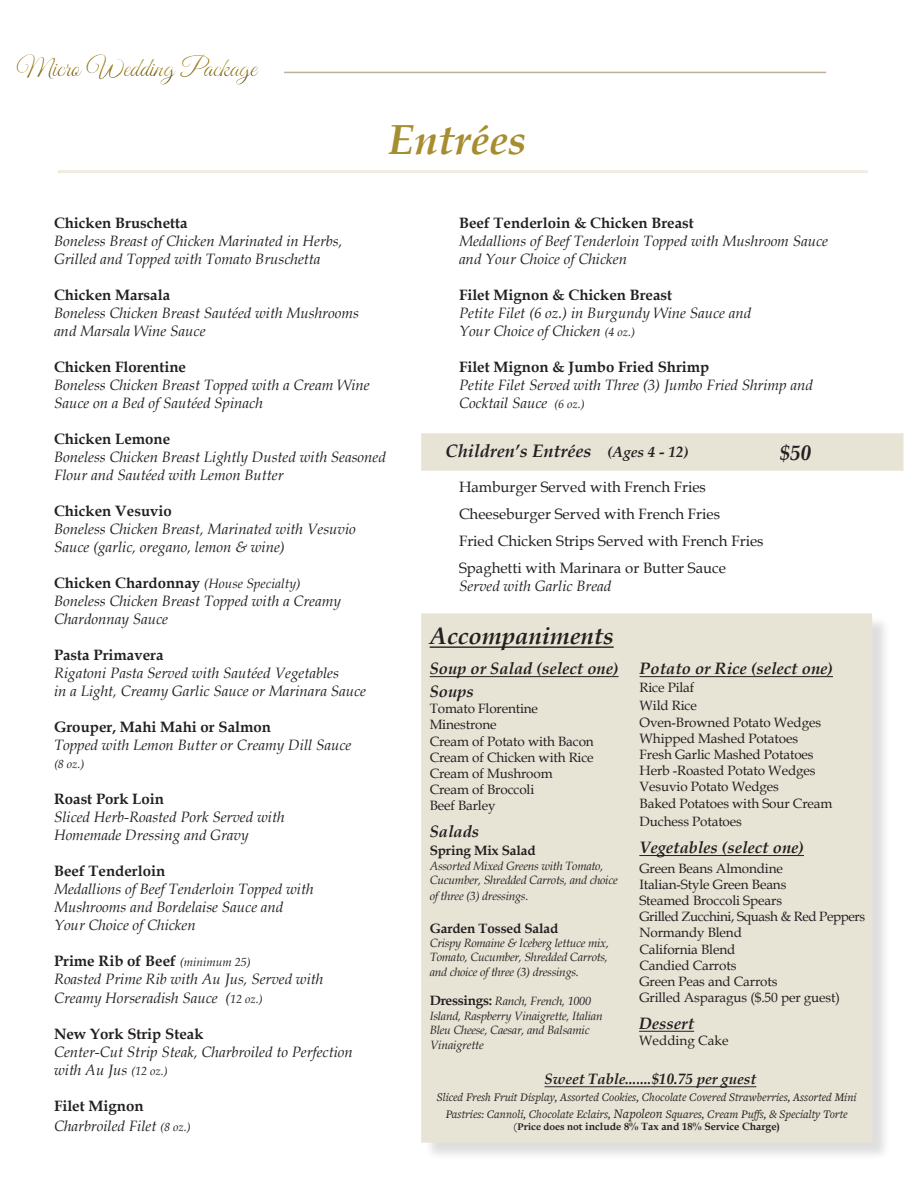
<style>
.page{position:relative;width:918px;height:1188px;background:#fff}
.page>*{position:absolute;margin:0;border:0;box-sizing:border-box;transform-origin:0 0}
.t1{font:italic 700 42px "Book Antiqua";color:#a68d30}
.t2{font:27px "Great Vibes";color:#a68d30}
.t3{font:italic 700 24px "Book Antiqua";color:#231f20}
.t4{font:italic 700 21px "Book Antiqua";color:#231f20}
.t5{font:italic 700 18px "Book Antiqua";color:#231f20}
.t6{font:italic 700 16.5px "Book Antiqua";color:#231f20}
.t7{font:italic 15px/18px "Book Antiqua";color:#231f20}
.t8{font:700 15px "Book Antiqua";color:#231f20}
.t9{font:15px "Book Antiqua";color:#231f20}
.t10{font:italic 700 15px "Book Antiqua";color:#231f20}
.t11{font:13.5px "Book Antiqua";letter-spacing:-.01em;color:#231f20}
.t12{font:13.5px "Book Antiqua";letter-spacing:-.03em;color:#231f20}
.t13{font:700 13.5px "Book Antiqua";letter-spacing:-.01em;color:#231f20}
.t14{font:italic 12px/14.4px "Book Antiqua";letter-spacing:-.02em;color:#231f20}
.t15{font:italic 12px/16.2px "Freight Text Pro";color:#231f20;text-align:center}
.t16{font:700 10.5px "Book Antiqua";color:#231f20}
.s1{font-weight:400;font-style:italic;font-size:13.5px}
.s2{font-weight:400;font-style:italic;font-size:12px}
.s3{font-size:12px}
.s4{font-size:15px}
.s5{font-weight:700;font-style:normal;font-size:13.5px}
.s6{font-size:13.5px}
.s7{font-family:"Freight Text Pro"}
</style>
<div class="page">
<div style="left:421px;top:433px;width:483px;height:38px;background:#e7e3d5"></div>
<hr style="left:58px;top:170px;width:810px;height:3px;background:#9e8435">
<hr style="left:284px;top:72px;width:542px;height:1px;background:#beb099">
<div style="left:424px;top:616px;width:467px;height:545px;background:#231f20;opacity:.75"></div>
<div style="left:421px;top:613px;width:451px;height:530px;background:#e7e3d5"></div>
<hr style="left:430px;top:676px;width:189px;height:1px;background:#231f20">
<hr style="left:430px;top:646px;width:184px;height:2px;background:#231f20">
<hr style="left:640px;top:676px;width:193px;height:1px;background:#231f20">
<hr style="left:639px;top:855px;width:165px;height:1px;background:#231f20">
<hr style="left:639px;top:1031px;width:55px;height:1px;background:#231f20">
<hr style="left:545px;top:1086px;width:211px;height:1px;background:#231f20">
<h2 class="t2" style="left:16px;top:53px;width:242px">Micro Wedding Package</h2>
<p class="t1" style="left:389px;top:111px;width:139px">Entrées</p>
<p class="t8" style="left:54px;top:212px;width:135px">Chicken Bruschetta</p>
<p class="t7" style="left:54px;top:231px;width:290px">Boneless Breast of Chicken Marinated in Herbs,</p>
<p class="t7" style="left:54px;top:249px;width:268px">Grilled and Topped with Tomato Bruschetta</p>
<p class="t8" style="left:54px;top:284px;width:118px">Chicken Marsala</p>
<p class="t7" style="left:54px;top:303px;width:306px">Boneless Chicken Breast Sautéed with Mushrooms</p>
<p class="t7" style="left:54px;top:321px;width:153px">and Marsala Wine Sauce</p>
<p class="t8" style="left:54px;top:356px;width:134px">Chicken Florentine</p>
<p class="t7" style="left:54px;top:375px;width:317px">Boneless Chicken Breast Topped with a Cream Wine<br>Sauce on a Bed of Sautéed Spinach</p>
<p class="t8" style="left:54px;top:428px;width:118px">Chicken Lemone</p>
<p class="t7" style="left:54px;top:447px;width:333px">Boneless Chicken Breast Lightly Dusted with Seasoned<br>Flour and Sautéed with Lemon Butter</p>
<p class="t8" style="left:54px;top:500px;width:119px">Chicken Vesuvio</p>
<p class="t7" style="left:54px;top:519px;width:303px">Boneless Chicken Breast, Marinated with Vesuvio<br>Sauce (garlic, oregano, lemon &amp; wine)</p>
<p class="t8" style="left:54px;top:572px;width:248px">Chicken Chardonnay <span class="s1">(House Specialty)</span></p>
<p class="t7" style="left:54px;top:591px;width:288px">Boneless Chicken Breast Topped with a Creamy<br>Chardonnay Sauce</p>
<p class="t8" style="left:54px;top:644px;width:111px">Pasta Primavera</p>
<p class="t7" style="left:54px;top:663px;width:286px">Rigatoni Pasta Served with Sautéed Vegetables</p>
<p class="t7" style="left:54px;top:681px;width:314px">in a Light, Creamy Garlic Sauce or Marinara Sauce</p>
<p class="t8" style="left:54px;top:716px;width:219px">Grouper, Mahi Mahi or Salmon</p>
<p class="t7" style="left:54px;top:735px;width:299px">Topped with Lemon Butter or Creamy Dill Sauce</p>
<p class="t14" style="left:54px;top:756px;width:32px">(8 oz.)</p>
<p class="t8" style="left:54px;top:788px;width:111px">Roast Pork Loin</p>
<p class="t7" style="left:54px;top:807px;width:232px">Sliced Herb-Roasted Pork Served with</p>
<p class="t7" style="left:54px;top:825px;width:196px">Homemade Dressing and Gravy</p>
<p class="t8" style="left:54px;top:860px;width:113px">Beef Tenderloin</p>
<p class="t7" style="left:54px;top:879px;width:261px">Medallions of Beef Tenderloin Topped with</p>
<p class="t7" style="left:54px;top:897px;width:231px">Mushrooms and Bordelaise Sauce and</p>
<p class="t7" style="left:54px;top:915px;width:143px">Your Choice of Chicken</p>
<p class="t8" style="left:54px;top:950px;width:198px">Prime Rib of Beef <span class="s2">(minimum 25)</span></p>
<p class="t7" style="left:54px;top:969px;width:271px">Roasted Prime Rib with Au Jus, Served with</p>
<p class="t7" style="left:54px;top:989px;width:210px">Creamy Horseradish Sauce (<span class="s3">12 oz.)</span></p>
<p class="t8" style="left:54px;top:1024px;width:151px">New York Strip Steak</p>
<p class="t7" style="left:54px;top:1043px;width:300px">Center-Cut Strip Steak, Charbroiled to Perfection</p>
<p class="t7" style="left:54px;top:1061px;width:115px">with Au Jus <span class="s3">(12 oz.)</span></p>
<p class="t8" style="left:54px;top:1096px;width:91px">Filet Mignon</p>
<p class="t7" style="left:54px;top:1117px;width:138px">Charbroiled Filet <span class="s3">(8 oz.)</span></p>
<p class="t8" style="left:459px;top:212px;width:236px">Beef Tenderloin &amp; Chicken Breast</p>
<p class="t7" style="left:459px;top:231px;width:371px">Medallions of Beef Tenderloin Topped with Mushroom Sauce and Your Choice of Chicken</p>
<p class="t8" style="left:459px;top:284px;width:215px">Filet Mignon &amp; Chicken Breast</p>
<p class="t7" style="left:459px;top:303px;width:294px">Petite Filet (6 oz.) in Burgundy Wine Sauce and</p>
<p class="t7" style="left:459px;top:321px;width:178px">Your Choice of Chicken <span class="s3">(4 oz.)</span></p>
<p class="t8" style="left:459px;top:356px;width:252px">Filet Mignon &amp; Jumbo Fried Shrimp</p>
<p class="t7" style="left:459px;top:375px;width:356px">Petite Filet Served with Three (3) Jumbo Fried Shrimp and<br>Cocktail Sauce <span class="s3">(6 oz.)</span></p>
<p class="t5" style="left:446px;top:438px;width:245px">Children’s Entrées <span class="s4">(Ages 4 - 12)</span></p>
<p class="t4" style="left:780px;top:439px;width:33px">$50</p>
<p class="t9" style="left:459px;top:477px;width:248px">Hamburger Served with French Fries</p>
<p class="t9" style="left:459px;top:504px;width:263px">Cheeseburger Served with French Fries</p>
<p class="t9" style="left:459px;top:531px;width:306px">Fried Chicken Strips Served with French Fries</p>
<p class="t9" style="left:459px;top:558px;width:269px">Spaghetti with Marinara or Butter Sauce</p>
<p class="t7" style="left:459px;top:577px;width:154px">Served with Garlic Bread</p>
<p class="t3" style="left:430px;top:619px;width:185px">Accompaniments</p>
<p class="t6" style="left:430px;top:657px;width:190px">Soup or Salad (select one)</p>
<p class="t6" style="left:430px;top:680px;width:46px">Soups</p>
<p class="t11" style="left:430px;top:699px;width:110px">Tomato Florentine</p>
<p class="t11" style="left:430px;top:715px;width:68px">Minestrone</p>
<p class="t11" style="left:430px;top:732px;width:166px">Cream of Potato with Bacon</p>
<p class="t11" style="left:430px;top:748px;width:166px">Cream of Chicken with Rice</p>
<p class="t11" style="left:430px;top:764px;width:124px">Cream of Mushroom</p>
<p class="t11" style="left:430px;top:780px;width:106px">Cream of Broccoli</p>
<p class="t11" style="left:430px;top:796px;width:67px">Beef Barley</p>
<p class="t6" style="left:430px;top:820px;width:51px">Salads</p>
<p class="t13" style="left:430px;top:841px;width:107px">Spring Mix Salad</p>
<p class="t14" style="left:430px;top:858px;width:190px">Assorted Mixed Greens with Tomato,<br>Cucumber, Shredded Carrots, and choice</p>
<p class="t14" style="left:430px;top:889px;width:100px">of three (3) dressings.</p>
<p class="t13" style="left:430px;top:919px;width:130px">Garden Tossed Salad</p>
<p class="t14" style="left:430px;top:935px;width:181px;text-align:justify">Crispy Romaine &amp; Iceberg lettuce mix, Tomato, Cucumber, Shredded Carrots, and choice of three (3) dressings.</p>
<p class="t14" style="left:430px;top:994px;width:175px"><span class="s5">Dressings:</span> Ranch, French, 1000<br>Island, Raspberry Vinaigrette, Italian<br>Bleu Cheese, Caesar, and Balsamic<br>Vinaigrette</p>
<p class="t6" style="left:640px;top:657px;width:195px">Potato or Rice (select one)</p>
<p class="t11" style="left:640px;top:678px;width:56px">Rice Pilaf</p>
<p class="t11" style="left:640px;top:696px;width:59px">Wild Rice</p>
<p class="t11" style="left:640px;top:713px;width:183px">Oven-Browned Potato Wedges</p>
<p class="t11" style="left:640px;top:729px;width:160px">Whipped Mashed Potatoes</p>
<p class="t11" style="left:640px;top:745px;width:176px">Fresh Garlic Mashed Potatoes</p>
<p class="t11" style="left:640px;top:761px;width:177px">Herb -Roasted Potato Wedges</p>
<p class="t11" style="left:640px;top:777px;width:141px">Vesuvio Potato Wedges</p>
<p class="t11" style="left:640px;top:794px;width:194px">Baked Potatoes with Sour Cream</p>
<p class="t11" style="left:640px;top:812px;width:104px">Duchess Potatoes</p>
<p class="t6" style="left:639px;top:836px;width:166px">Vegetables (select one)</p>
<p class="t11" style="left:639px;top:859px;width:145px">Green Beans Almondine</p>
<p class="t11" style="left:639px;top:875px;width:149px">Italian-Style Green Beans</p>
<p class="t11" style="left:639px;top:891px;width:144px">Steamed Broccoli Spears</p>
<p class="t12" style="left:639px;top:907px;width:227px">Grilled Zucchini, Squash &amp; Red Peppers</p>
<p class="t11" style="left:639px;top:923px;width:104px">Normandy Blend</p>
<p class="t11" style="left:639px;top:940px;width:98px">California Blend</p>
<p class="t11" style="left:639px;top:956px;width:99px">Candied Carrots</p>
<p class="t11" style="left:639px;top:972px;width:140px">Green Peas and Carrots</p>
<p class="t11" style="left:639px;top:988px;width:202px">Grilled Asparagus ($.50 per guest)</p>
<p class="t6" style="left:639px;top:1012px;width:56px">Dessert</p>
<p class="t11" style="left:639px;top:1031px;width:91px">Wedding Cake</p>
<p class="t10" style="left:545px;top:1068px;width:213px">Sweet Table.......$10.75 per guest</p>
<p class="t15" style="left:437px;top:1089px;width:421px">Sliced Fresh Fruit Display, Assorted Cookies, Chocolate Covered Strawberries, Assorted Mini<br>Pastries: Cannoli, Chocolate Eclairs, <span class="s6">Napoleon</span> Squares, Cream Puffs, &amp; Specialty Torte</p>
<p class="t16" style="left:513px;top:1119px;width:268px"><span class="s7">(Price does not</span> include 8% Tax and 18% Service Charge)</p>
</div>
